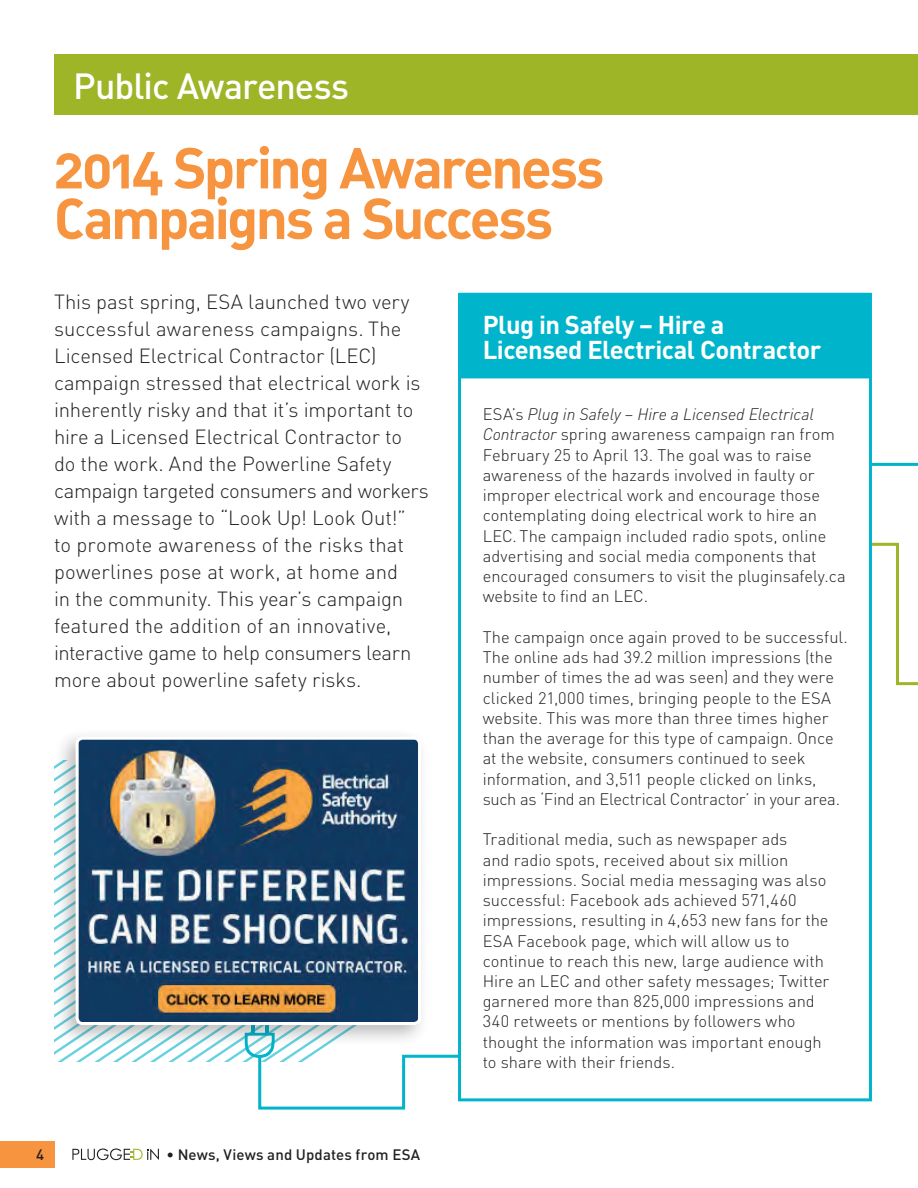
<style>
.page{position:relative;width:918px;height:1188px;background:#fff}
.page>*{position:absolute;margin:0;border:0;box-sizing:border-box;transform-origin:0 0}
.t1{font:56.7px/50.6px "DIN Bold Alternate";letter-spacing:-.05em;color:#f7943f}
.t2{font:36px "DIN Medium Alternate";letter-spacing:-.025em;color:#fff}
.t3{font:700 25.5px/25.5px "DIN";letter-spacing:-.02em;color:#fff}
.t4{font:300 20.25px/27px "DIN";letter-spacing:-.005em;color:#231f20}
.t5{font:300 16.5px/20.2px "DIN";color:#231f20}
.t6{font:500 15px "DIN";letter-spacing:.01em;color:#231f20}
.s1{font-style:italic}
</style>
<div class="page">
<div style="left:54px;top:54px;width:864px;height:61px;background:#9eb528"></div>
<div style="left:460px;top:293px;width:410px;height:85px;background:#00b5cb"></div>
<svg style="left:54px;top:943px;width:409px;height:167px"></svg>
<div style="left:54px;top:728px;width:375px;height:319px;background:#231f20;opacity:.3"></div>
<img style="left:77px;top:738px;width:343px;height:286px">
<div style="left:76px;top:737px;width:345px;height:288px;border:3px solid #fff;border-radius:6px"></div>
<svg style="left:869px;top:461px;width:49px;height:263px"></svg>
<div style="left:0;top:1142px;width:55px;height:26px;background:#f7943f"></div>
<svg style="left:72px;top:1148px;width:87px;height:12px"></svg>
<h2 class="t2" style="left:73px;top:63px;width:278px">Public Awareness</h2>
<h1 class="t1" style="left:54px;top:140px;width:552px">2014 Spring Awareness<br>Campaigns a Success</h1>
<p class="t4" style="left:54px;top:288px;width:376px">This past spring, ESA launched two very successful awareness campaigns. The Licensed Electrical Contractor (LEC) campaign stressed that electrical work is inherently risky and that it’s important to hire a Licensed Electrical Contractor to<br>do the work. And the Powerline Safety campaign targeted consumers and workers with a message to “Look Up! Look Out!”<br>to promote awareness of the risks that powerlines pose at work, at home and<br>in the community. This year’s campaign featured the addition of an innovative, interactive game to help consumers learn more about powerline safety risks.</p>
<p class="t6" style="left:36px;top:1145px;width:9px">4</p>
<p class="t6" style="left:166px;top:1145px;width:255px">• News, Views and Updates from ESA</p>
<h3 class="t3" style="left:483px;top:311px;width:340px">Plug in Safely – Hire a<br>Licensed Electrical Contractor</h3>
<p class="t5" style="left:483px;top:404px;width:364px">ESA’s <span class="s1">Plug in Safely</span> – <span class="s1">Hire a Licensed Electrical Contractor</span> spring awareness campaign ran from February 25 to April 13. The goal was to raise awareness of the hazards involved in faulty or improper electrical work and encourage those contemplating doing electrical work to hire an LEC. The campaign included radio spots, online advertising and social media components that encouraged consumers to visit the pluginsafely.ca website to find an LEC.</p>
<p class="t5" style="left:483px;top:627px;width:367px">The campaign once again proved to be successful.<br>The online ads had 39.2 million impressions (the number of times the ad was seen) and they were clicked 21,000 times, bringing people to the ESA website. This was more than three times higher than the average for this type of campaign. Once at the website, consumers continued to seek information, and 3,511 people clicked on links, such as ‘Find an Electrical Contractor’ in your area.</p>
<p class="t5" style="left:483px;top:829px;width:348px">Traditional media, such as newspaper ads<br>and radio spots, received about six million impressions. Social media messaging was also successful: Facebook ads achieved 571,460 impressions, resulting in 4,653 new fans for the ESA Facebook page, which will allow us to continue to reach this new, large audience with Hire an LEC and other safety messages; Twitter garnered more than 825,000 impressions and 340 retweets or mentions by followers who thought the information was important enough to share with their friends.</p>
</div>
